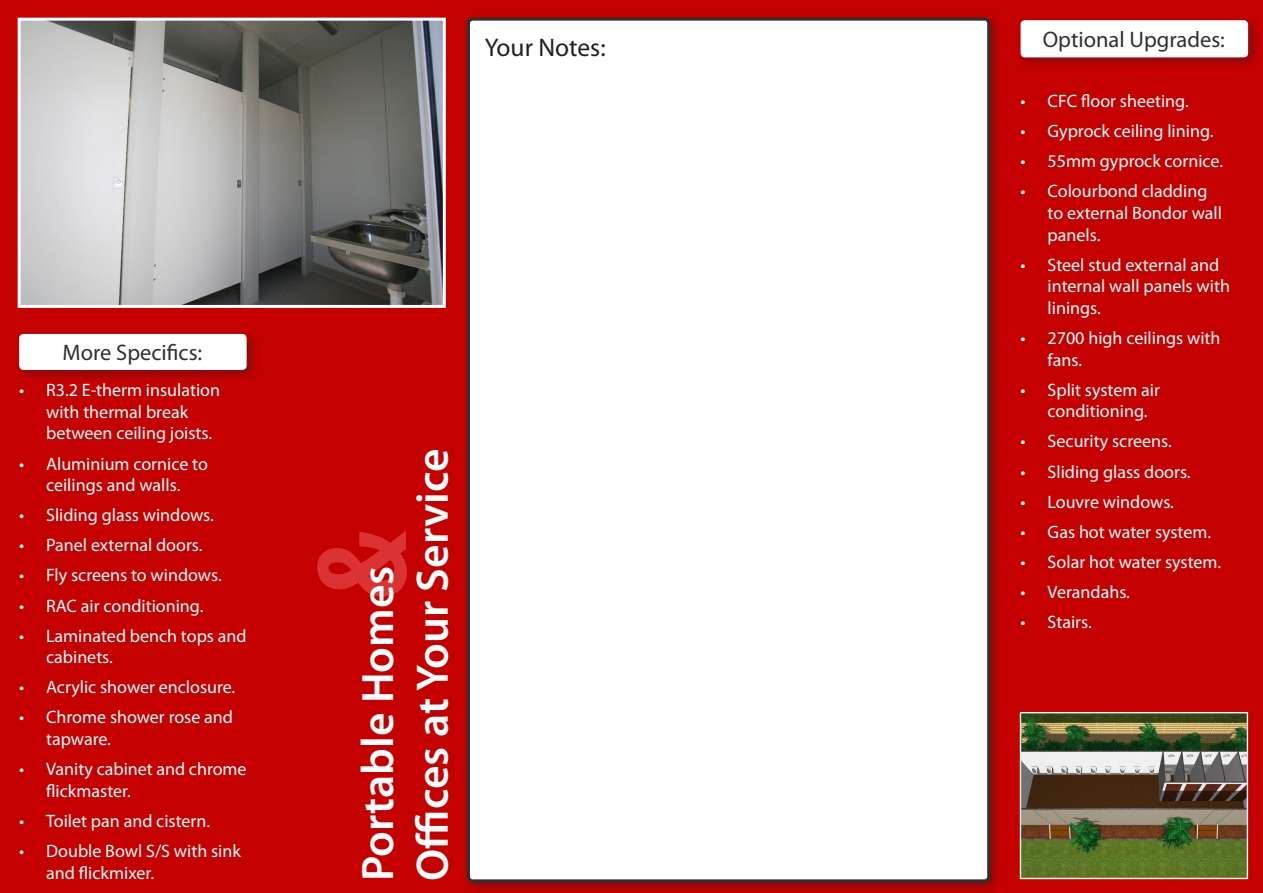
<style>
.page{position:relative;width:1263px;height:893px;background:#c40000}
.page>*{position:absolute;margin:0;border:0;box-sizing:border-box;transform-origin:0 0}
.t1{font:700 condensed 130.2px "Myriad Pro";color:#db3333}
.t2{font:600 45.6px "Myriad Pro";color:#fff}
.t3{font:25.5px "Myriad Pro";color:#231f20}
.t4{font:22.5px "Myriad Pro";color:#303030}
.Bullets{font:18px/21.6px "Myriad Pro";color:#fff}
</style>
<div class="page">
<img style="left:22px;top:22px;width:420px;height:282px">
<div style="left:18px;top:18px;width:428px;height:290px;border:3px solid #fff"></div>
<div style="left:15px;top:330px;width:244px;height:52px;background:#231f20;opacity:.38"></div>
<div style="left:19px;top:334px;width:228px;height:36px;background:#fff;border-radius:4px"></div>
<div style="left:1016px;top:16px;width:245px;height:54px;background:#231f20;opacity:.38"></div>
<div style="left:1020px;top:20px;width:228px;height:37px;background:#fff;border-radius:4px"></div>
<div style="left:463px;top:14px;width:539px;height:879px;background:#231f20;opacity:.38"></div>
<div style="left:468px;top:19px;width:521px;height:862px;background:#fff;border-radius:4px"></div>
<div style="left:467px;top:18px;width:523px;height:864px;border:3px solid #303030;border-radius:4px"></div>
<img style="left:1022px;top:714px;width:224px;height:163px">
<div style="left:1020px;top:712px;width:228px;height:167px;border:1px solid #fff"></div>
<p class="t3" style="left:485px;top:32px;width:122px">Your Notes:</p>
<p class="t4" style="left:63px;top:339px;width:141px">More Specifics:</p>
<p class="Bullets" style="left:46px;top:379px;width:175px;text-indent:-27px">• R3.2 E-therm insulation with thermal break between ceiling joists.</p>
<p class="Bullets" style="left:19px;top:452px;width:190px;text-align:center">• Aluminium cornice to ceilings and walls.</p>
<p class="Bullets" style="left:19px;top:504px;width:196px">• Sliding glass windows.</p>
<p class="Bullets" style="left:19px;top:534px;width:185px">• Panel external doors.</p>
<p class="Bullets" style="left:19px;top:564px;width:204px">• Fly screens to windows.</p>
<p class="Bullets" style="left:19px;top:594px;width:186px">• RAC air conditioning.</p>
<p class="Bullets" style="left:46px;top:624px;width:202px;text-indent:-27px">• Laminated bench tops and cabinets.</p>
<p class="Bullets" style="left:19px;top:676px;width:218px">• Acrylic shower enclosure.</p>
<p class="Bullets" style="left:46px;top:706px;width:188px;text-indent:-27px">• Chrome shower rose and tapware.</p>
<p class="Bullets" style="left:46px;top:758px;width:202px;text-indent:-27px">• Vanity cabinet and chrome flickmaster.</p>
<p class="Bullets" style="left:19px;top:810px;width:193px">• Toilet pan and cistern.</p>
<p class="Bullets" style="left:46px;top:840px;width:196px;text-indent:-27px">• Double Bowl S/S with sink and flickmixer.</p>
<p class="t1" style="left:281px;top:599px;width:70px;rotate:-90deg">&amp;</p>
<p class="t2" style="left:349px;top:881px;width:317px;rotate:-90deg">Portable Homes</p>
<p class="t2" style="left:403px;top:881px;width:434px;rotate:-90deg">Offices at Your Service</p>
<p class="t4" style="left:1043px;top:26px;width:184px">Optional Upgrades:</p>
<p class="Bullets" style="left:1020px;top:90px;width:170px">• CFC floor sheeting.</p>
<p class="Bullets" style="left:1020px;top:120px;width:194px">• Gyprock ceiling lining.</p>
<p class="Bullets" style="left:1020px;top:150px;width:204px">• 55mm gyprock cornice.</p>
<p class="Bullets" style="left:1047px;top:180px;width:176px;text-indent:-27px">• Colourbond cladding to external Bondor wall panels.</p>
<p class="Bullets" style="left:1047px;top:254px;width:184px;text-indent:-27px">• Steel stud external and internal wall panels with linings.</p>
<p class="Bullets" style="left:1047px;top:327px;width:174px;text-indent:-27px">• 2700 high ceilings with fans.</p>
<p class="Bullets" style="left:1047px;top:379px;width:114px;text-indent:-27px">• Split system air conditioning.</p>
<p class="Bullets" style="left:1020px;top:430px;width:153px">• Security screens.</p>
<p class="Bullets" style="left:1020px;top:460px;width:172px">• Sliding glass doors.</p>
<p class="Bullets" style="left:1020px;top:490px;width:155px">• Louvre windows.</p>
<p class="Bullets" style="left:1020px;top:521px;width:192px">• Gas hot water system.</p>
<p class="Bullets" style="left:1020px;top:551px;width:202px">• Solar hot water system.</p>
<p class="Bullets" style="left:1020px;top:581px;width:111px">• Verandahs.</p>
<p class="Bullets" style="left:1020px;top:611px;width:73px">• Stairs.</p>
</div>
